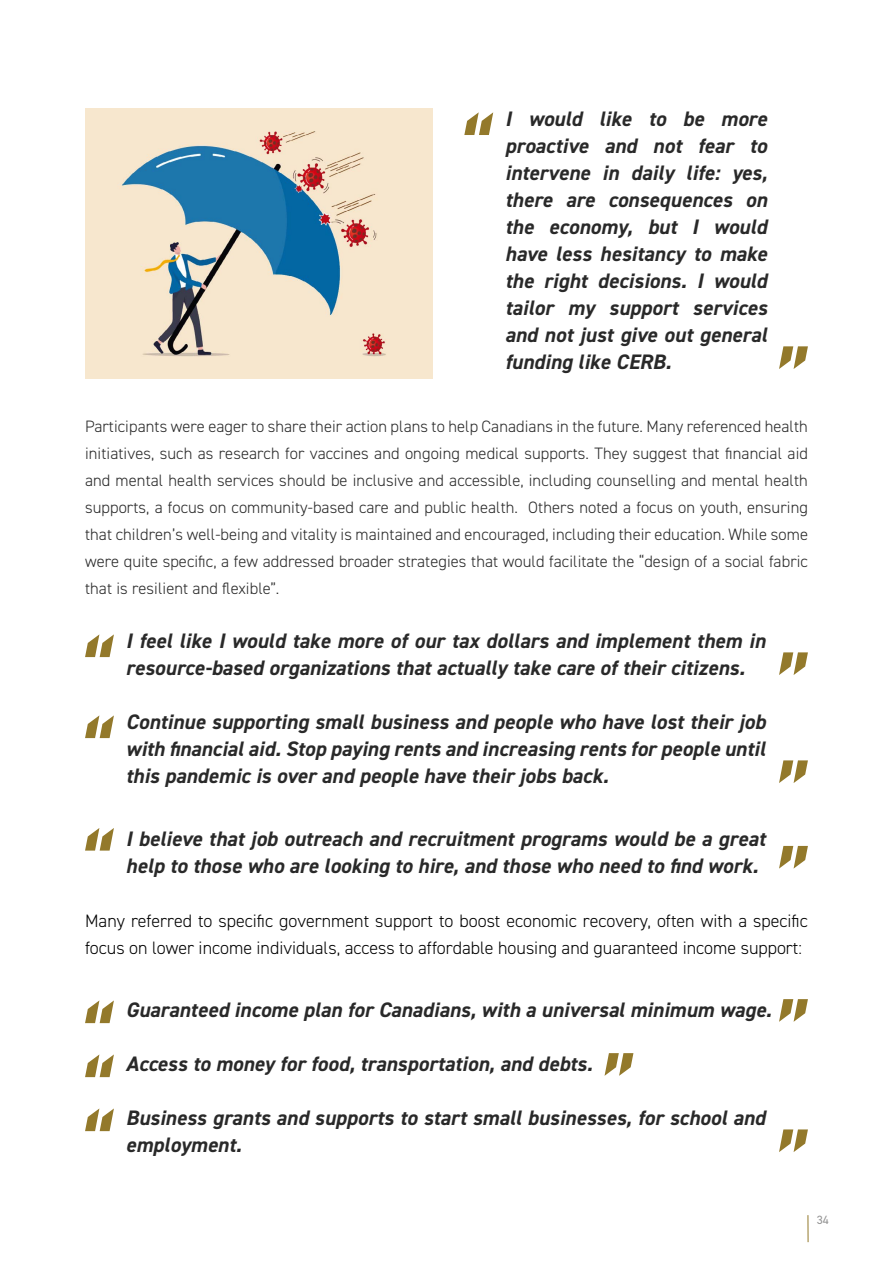
<style>
.page{position:relative;width:893px;height:1263px;background:#fff}
.page>*{position:absolute;margin:0;border:0;box-sizing:border-box;transform-origin:0 0}
.t1{font:italic 700 21px/27px "DIN2014";letter-spacing:.005em;color:#292929}
.t2{font:300 18px/27px "DIN2014";color:#000}
.t3{font:300 16.5px/27px "DIN2014";letter-spacing:.005em;color:#292929;text-align:justify}
.t4{font:12px "DIN2014";color:#939393}
</style>
<div class="page">
<svg style="left:808px;top:1215px;width:1px;height:27px"></svg>
<img style="left:85px;top:108px;width:348px;height:270px">
<svg style="left:464px;top:112px;width:29px;height:23px"></svg>
<svg style="left:779px;top:346px;width:29px;height:23px"></svg>
<svg style="left:85px;top:634px;width:29px;height:23px"></svg>
<svg style="left:85px;top:1000px;width:29px;height:23px"></svg>
<svg style="left:85px;top:715px;width:29px;height:23px"></svg>
<svg style="left:85px;top:828px;width:29px;height:23px"></svg>
<svg style="left:85px;top:1054px;width:29px;height:23px"></svg>
<svg style="left:85px;top:1108px;width:29px;height:23px"></svg>
<svg style="left:779px;top:652px;width:29px;height:23px"></svg>
<svg style="left:779px;top:999px;width:29px;height:23px"></svg>
<svg style="left:779px;top:760px;width:29px;height:23px"></svg>
<svg style="left:779px;top:846px;width:29px;height:23px"></svg>
<svg style="left:604px;top:1053px;width:29px;height:23px"></svg>
<svg style="left:779px;top:1129px;width:29px;height:23px"></svg>
<p class="t1" style="left:505px;top:105px;width:263px;text-align:justify">I would like to be more proactive and not fear to intervene in daily life: yes, there are consequences on the economy, but I would have less hesitancy to make the right decisions. I would tailor my support services and not just give out general funding like CERB.</p>
<p class="t3" style="left:85px;top:413px;width:724px">Participants were eager to share their action plans to help Canadians in the future. Many referenced health initiatives, such as research for vaccines and ongoing medical supports. They suggest that financial aid and mental health services should be inclusive and accessible, including counselling and mental health supports, a focus on community-based care and public health. Others noted a focus on youth, ensuring that children’s well-being and vitality is maintained and encouraged, including their education. While some were quite specific, a few addressed broader strategies that would facilitate the “design of a social fabric that is resilient and flexible”.</p>
<p class="t1" style="left:126px;top:627px;width:641px">I feel like I would take more of our tax dollars and implement them in resource-based organizations that actually take care of their citizens.</p>
<p class="t1" style="left:126px;top:708px;width:641px;text-align:justify">Continue supporting small business and people who have lost their job with financial aid. Stop paying rents and increasing rents for people until this pandemic is over and people have their jobs back.</p>
<p class="t1" style="left:126px;top:825px;width:641px">I believe that job outreach and recruitment programs would be a great help to those who are looking to hire, and those who need to find work.</p>
<p class="t2" style="left:85px;top:907px;width:724px">Many referred to specific government support to boost economic recovery, often with a specific focus on lower income individuals, access to affordable housing and guaranteed income support:</p>
<p class="t1" style="left:126px;top:996px;width:647px">Guaranteed income plan for Canadians, with a universal minimum wage.</p>
<p class="t1" style="left:126px;top:1050px;width:468px">Access to money for food, transportation, and debts.</p>
<p class="t1" style="left:126px;top:1104px;width:641px">Business grants and supports to start small businesses, for school and employment.</p>
<p class="t4" style="left:817px;top:1212px;width:13px">34</p>
</div>
